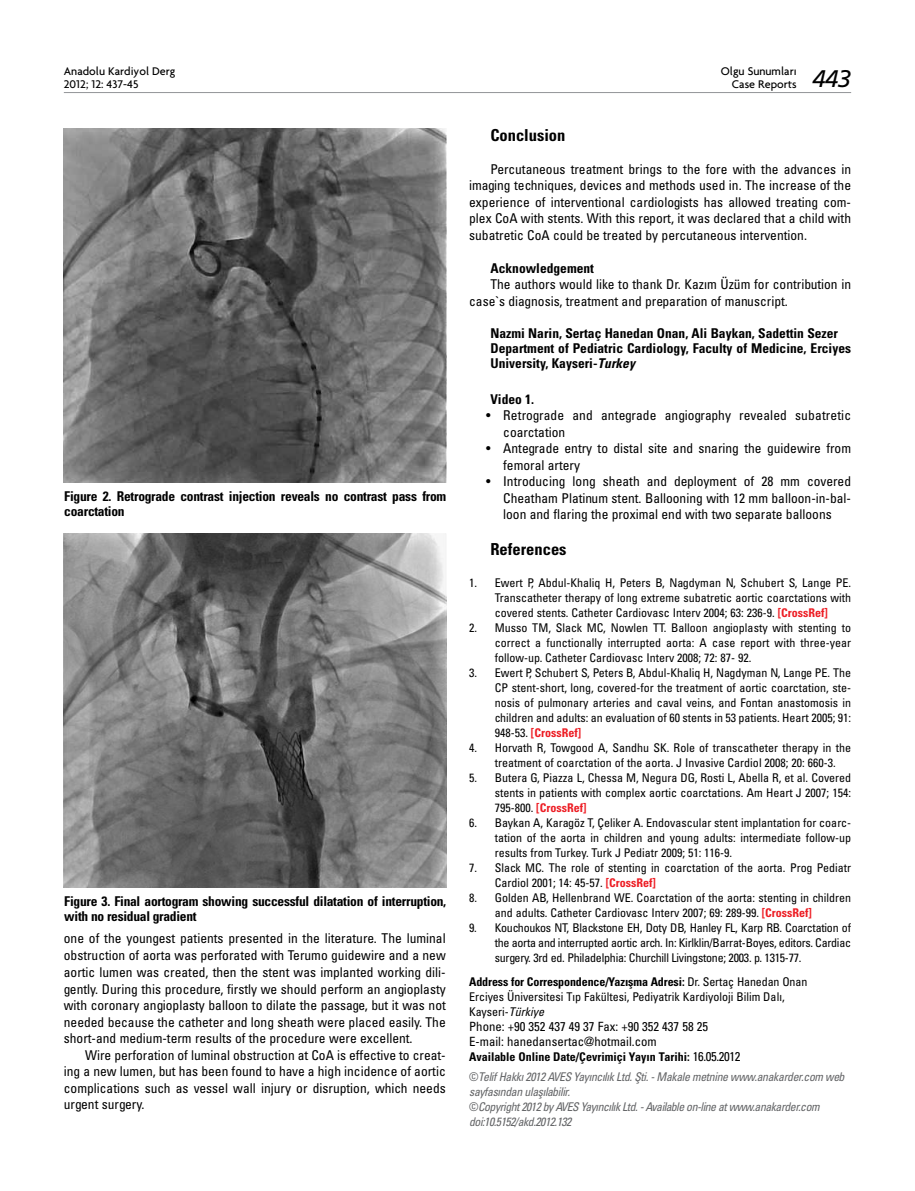
<style>
.page{position:relative;width:915px;height:1191px;background:#fff}
.page>*{position:absolute;margin:0;border:0;box-sizing:border-box;transform-origin:0 0}
.t1{font:24px "Frutiger Italic Tr";color:#000}
.t2{font:16.5px "Univers Cond Bd Tr";color:#000}
.t3{font:13.5px/16.5px "Univers Condensed Tr";color:#000;text-align:justify}
.t4{font:13.5px/15px "Univers Cond Bd Tr";letter-spacing:-.02em;color:#000}
.t5{font:13.5px/15.3px "Univers Cond Bd Tr";color:#000}
.t6{font:12.75px/15px "Univers Condensed Tr";color:#000}
.t7{font:12px/15px "Univers Condensed Tr";color:#000;text-align:justify}
.t8{font:12px/15px "Univers Cond Ita Tr";letter-spacing:-.04em;color:#636466}
.t9{font:12px "Univers Cond Bd Tr";letter-spacing:-.01em;color:#000}
.t10{font:500 12px/13.5px "Firma";color:#000;text-align:right}
.t11{font:12px "Univers Cond Bd Tr";color:#ed1d24}
.s1{font-family:"Univers Cond Bd Ita Tr"}
.s2{font-family:"Univers Cond Bd Tr";color:#ed1d24}
.s3{font-family:"Univers Condensed Tr";color:#000}
.s4{font-family:"Univers Condensed Tr"}
.s5{font-family:"Univers Cond Ita Tr"}
.s6{font-family:"Univers Condensed Tr";font-size:12.75px}
</style>
<div class="page">
<img style="left:64px;top:534px;width:382px;height:353px">
<img style="left:64px;top:129px;width:382px;height:353px">
<hr style="left:64px;top:92px;width:786px;height:1px;background:#939598">
<p class="t10" style="left:720px;top:64px;width:77px">Olgu Sunumları<br>Case Reports</p>
<p class="t10" style="left:64px;top:64px;width:113px;text-align:left">Anadolu Kardiyol Derg<br>2012; 12: 437-45</p>
<h1 class="t1" style="left:812px;top:65px;width:40px">443</h1>
<p class="t4" style="left:64px;top:488px;width:383px">Figure 2. Retrograde contrast injection reveals no contrast pass from coarctation</p>
<p class="t4" style="left:64px;top:893px;width:383px">Figure 3. Final aortogram showing successful dilatation of interruption, with no residual gradient</p>
<p class="t3" style="left:64px;top:930px;width:383px">one of the youngest patients presented in the literature. The luminal obstruction of aorta was perforated with Terumo guidewire and a new aortic lumen was created, then the stent was implanted working dili&shy;gently. During this procedure, firstly we should perform an angioplasty with coronary angioplasty balloon to dilate the passage, but it was not needed because the catheter and long sheath were placed easily. The short-and medium-term results of the procedure were excellent.</p>
<p class="t3" style="left:64px;top:1046px;width:383px;text-indent:21px">Wire perforation of luminal obstruction at CoA is effective to creat&shy;ing a new lumen, but has been found to have a high incidence of aortic complications such as vessel wall injury or disruption, which needs urgent surgery.</p>
<h2 class="t2" style="left:490px;top:125px;width:76px">Conclusion</h2>
<p class="t3" style="left:469px;top:160px;width:383px;text-indent:21px">Percutaneous treatment brings to the fore with the advances in imaging techniques, devices and methods used in. The increase of the experience of interventional cardiologists has allowed treating com&shy;plex CoA with stents. With this report, it was declared that a child with subatretic CoA could be treated by percutaneous intervention.</p>
<p class="t5" style="left:490px;top:260px;width:105px">Acknowledgement</p>
<p class="t3" style="left:469px;top:276px;width:383px;text-indent:21px">The authors would like to thank Dr. Kazım Üzüm for contribution in case`s diagnosis, treatment and preparation of manuscript.</p>
<p class="t5" style="left:490px;top:325px;width:362px">Nazmi Narin, Sertaç Hanedan Onan, Ali Baykan, Sadettin Sezer<br>Department of Pediatric Cardiology, Faculty of Medicine, Erciyes<br>University, Kayseri-<span class="s1">Turkey</span></p>
<p class="t4" style="left:490px;top:391px;width:45px">Video 1.</p>
<p class="t3" style="left:503px;top:407px;width:349px;text-indent:-17px">• Retrograde and antegrade angiography revealed subatretic coarctation</p>
<p class="t3" style="left:503px;top:440px;width:349px;text-indent:-17px">• Antegrade entry to distal site and snaring the guidewire from femoral artery</p>
<p class="t3" style="left:503px;top:473px;width:349px;text-indent:-17px">• Introducing long sheath and deployment of 28 mm covered Cheatham Platinum stent. Ballooning with 12 mm balloon-in-bal&shy;loon and flaring the proximal end with two separate balloons</p>
<h2 class="t2" style="left:490px;top:539px;width:78px">References</h2>
<p class="t7" style="left:494px;top:575px;width:358px;text-indent:-26px">1. Ewert P, Abdul-Khaliq H, Peters B, Nagdyman N, Schubert S, Lange PE.<br>Transcatheter therapy of long extreme subatretic aortic coarctations with covered stents. Catheter Cardiovasc Interv 2004; 63: 236-9. <span class="s2">[CrossRef]</span></p>
<p class="t7" style="left:494px;top:620px;width:358px;text-indent:-26px">2. Musso TM, Slack MC, Nowlen TT. Balloon angioplasty with stenting to correct a functionally interrupted aorta: A case report with three-year follow-up. Catheter Cardiovasc Interv 2008; 72: 87- 92.</p>
<p class="t7" style="left:494px;top:665px;width:358px;text-indent:-26px">3. Ewert P, Schubert S, Peters B, Abdul-Khaliq H, Nagdyman N, Lange PE. The CP stent-short, long, covered-for the treatment of aortic coarctation, ste&shy;nosis of pulmonary arteries and caval veins, and Fontan anastomosis in children and adults: an evaluation of 60 stents in 53 patients. Heart 2005; 91:</p>
<p class="t11" style="left:494px;top:725px;width:88px"><span class="s3">948-53.</span> [CrossRef]</p>
<p class="t7" style="left:494px;top:740px;width:358px;text-indent:-26px">4. Horvath R, Towgood A, Sandhu SK. Role of transcatheter therapy in the treatment of coarctation of the aorta. J Invasive Cardiol 2008; 20: 660-3.</p>
<p class="t7" style="left:469px;top:770px;width:383px;text-align:right">5. Butera G, Piazza L, Chessa M, Negura DG, Rosti L, Abella R, et al. Covered stents in patients with complex aortic coarctations. Am Heart J 2007; 154:</p>
<p class="t11" style="left:494px;top:800px;width:93px"><span class="s3">795-800.</span> [CrossRef]</p>
<p class="t7" style="left:494px;top:815px;width:358px;text-indent:-26px">6. Baykan A, Karagöz T, Çeliker A. Endovascular stent implantation for coarc&shy;tation of the aorta in children and young adults: intermediate follow-up results from Turkey. Turk J Pediatr 2009; 51: 116-9.</p>
<p class="t7" style="left:494px;top:860px;width:358px;text-indent:-26px">7. Slack MC. The role of stenting in coarctation of the aorta. Prog Pediatr<br>Cardiol 2001; 14: 45-57. <span class="s2">[CrossRef]</span></p>
<p class="t7" style="left:494px;top:890px;width:358px;text-indent:-26px">8. Golden AB, Hellenbrand WE. Coarctation of the aorta: stenting in children and adults. Catheter Cardiovasc Interv 2007; 69: 289-99. <span class="s2">[CrossRef]</span></p>
<p class="t7" style="left:494px;top:920px;width:358px;text-indent:-26px">9. Kouchoukos NT, Blackstone EH, Doty DB, Hanley FL, Karp RB. Coarctation of the aorta and interrupted aortic arch. In: Kirlklin/Barrat-Boyes, editors. Cardiac surgery. 3rd ed. Philadelphia: Churchill Livingstone; 2003. p. 1315-77.</p>
<p class="t9" style="left:469px;top:974px;width:339px">Address for Correspondence/Yaz›şma Adresi: <span class="s4">Dr. Sertaç Hanedan Onan</span></p>
<p class="t7" style="left:469px;top:989px;width:317px">Erciyes Üniversitesi Tıp Fakültesi, Pediyatrik Kardiyoloji Bilim Dalı,<br>Kayseri-<span class="s5">Türkiye</span></p>
<p class="t6" style="left:469px;top:1018px;width:240px">Phone: +90 352 437 49 37 Fax: +90 352 437 58 25<br>E-mail: hanedansertac@hotmail.com</p>
<p class="t9" style="left:469px;top:1049px;width:272px">Available Online Date/Çevrimiçi Yayın Tarihi: <span class="s6">16.05.2012</span></p>
<p class="t8" style="left:469px;top:1068px;width:377px"><span class="s4">©</span>Telif Hakk› 2012 AVES Yay›nc›l›k Ltd. Şti. - Makale metnine www.anakarder.com web sayfas›ndan ulaş›labilir.<br><span class="s4">©</span>Copyright 2012 by AVES Yay›nc›l›k Ltd. - Available on-line at www.anakarder.com doi:10.5152/akd.2012.132</p>
</div>
